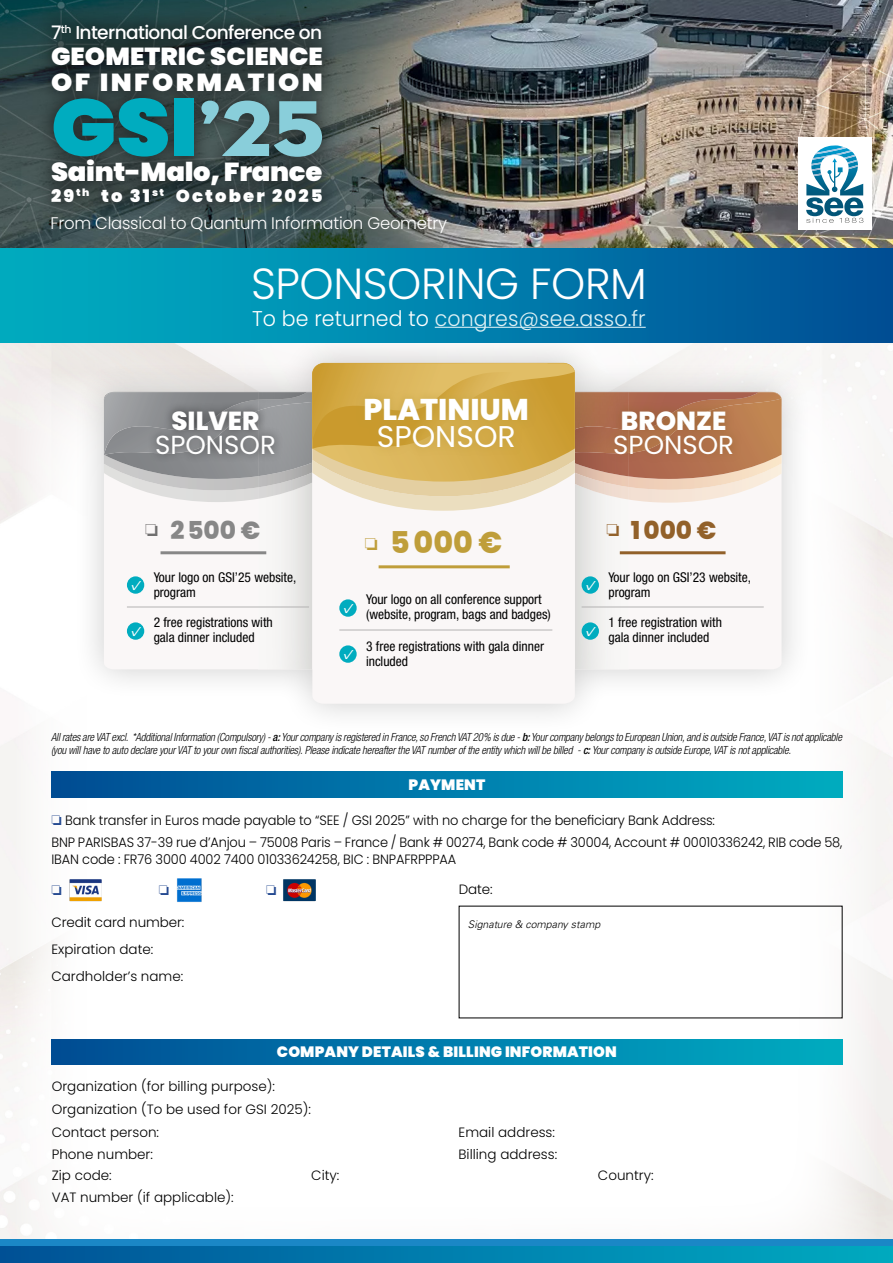
<style>
.page{position:relative;width:893px;height:1263px;background:#fff}
.page>*{position:absolute;margin:0;border:0;box-sizing:border-box;transform-origin:0 0}
.TEXTE_COURANT_COPIE_MAJORS{font:900 80.55px "Poppins";color:#00acbf;scale:1.08 1}
.Txt_2{font:300 43.5px "Poppins";letter-spacing:-.01em;color:#fff}
.Txt_2-2{font:800 30px "Poppins";color:#fff}
.Txt_2-3{font:30px "Poppins";color:#fff}
.Txt_2-4{font:800 30px "Poppins";color:#bf9e3a}
.Txt_2-5{font:26.1px "Poppins";color:#fff}
.Txt_2-6{font:800 26.1px "Poppins";color:#fff}
.TEXTE_COURANT_COPIE_MAJORS-2{font:900 25.95px "Poppins";letter-spacing:-.01em;color:#fff;scale:1.05 1}
.Txt_2-7{font:800 24.75px "Poppins";color:#878787}
.Txt_2-8{font:800 24.75px "Poppins";color:#92612a}
.TEXTE_COURANT_COPIE_MAJORS-3{font:900 24.6px/25.8px "Poppins";letter-spacing:.005em;color:#fff;scale:1.05 1}
.Txt_2-9{font:300 21.3px "Poppins";letter-spacing:.005em;color:#ddf0f4;scale:.96 1}
.TEXTE_COURANT_COPIE_MAJORS-4{font:500 18.6px "Poppins";letter-spacing:-.035em;color:#fff}
.TEXTE_COURANT_COPIE_MAJORS-5{font:900 17.4px "Poppins";letter-spacing:.12em;color:#fff}
.t1{font:300 16.8px "Poppins";letter-spacing:-.015em;color:#fff}
.t2{font:900 15px "Poppins";letter-spacing:.01em;color:#fff}
.Txt_2-10{font:condensed 13.5px "Helvetica Neue LT Std";color:#000}
.Txt_2-11{font:300 13.5px/16.5px "Poppins";letter-spacing:-.01em;color:#000;scale:.96 1}
.Txt_2-12{font:300 13.5px "Poppins";letter-spacing:-.01em;color:#000}
.Txt_2-13{font:italic 300 12.15px "Antenna";color:#fff;scale:1.3 1}
.Txt_2-14{font:italic 300 condensed 11.25px/13.5px "Helvetica Neue LT Std";letter-spacing:-.015em;color:#000;scale:.96 1}
.Txt_2-15{font:italic 300 10.5px "Univers LT Std";color:#000}
.s1{font-family:"Neutra Disp Titling";font-weight:400;color:#89ceda}
.s2{color:#fff}
.s3{font-weight:500}
.s4{color:#254a91}
</style>
<div class="page">
<svg style="left:0;top:342px;width:893px;height:141px;fill:#f7f6f5"></svg>
<div style="left:72px;top:331px;width:741px;height:404px;background:#000;opacity:.2"></div>
<svg style="left:629px;top:503px;width:153px;height:166px"></svg>
<svg style="left:629px;top:392px;width:153px;height:111px;background:#d3a98e"></svg>
<svg style="left:104px;top:502px;width:154px;height:167px"></svg>
<svg style="left:104px;top:392px;width:154px;height:110px;background:#b0b1b2"></svg>
<img style="left:575px;top:500px;width:54px;height:169px">
<img style="left:575px;top:487px;width:54px;height:13px">
<img style="left:575px;top:476px;width:54px;height:11px">
<img style="left:575px;top:453px;width:54px;height:23px">
<img style="left:575px;top:430px;width:31px;height:23px">
<img style="left:575px;top:392px;width:54px;height:38px">
<img style="left:258px;top:499px;width:54px;height:170px">
<img style="left:258px;top:487px;width:54px;height:12px">
<img style="left:258px;top:476px;width:54px;height:11px">
<img style="left:258px;top:411px;width:54px;height:65px">
<img style="left:258px;top:392px;width:54px;height:19px">
<img style="left:258px;top:392px;width:49px;height:8px">
<svg style="left:312px;top:511px;width:263px;height:193px"></svg>
<svg style="left:312px;top:363px;width:263px;height:148px;background:#dec07a"></svg>
<div style="left:51px;top:1039px;width:791px;height:26px;background:linear-gradient(to right,#004d95,#00adc2)"></div>
<div style="left:51px;top:772px;width:791px;height:25px;background:linear-gradient(to right,#004d95,#00adc2)"></div>
<img style="left:69px;top:879px;width:33px;height:23px">
<img style="left:283px;top:879px;width:32px;height:23px">
<img style="left:177px;top:878px;width:25px;height:24px">
<div style="left:0;top:0;width:893px;height:342px;background:#00599a"></div>
<img style="left:670px;top:0;width:223px;height:248px">
<img style="left:0;top:0;width:670px;height:342px">
<hr style="left:435px;top:327px;width:211px;height:1px;background:#ddf0f4">
<div style="left:356px;top:389px;width:181px;height:68px;background:#bf9e3a;opacity:.75"></div>
<div style="left:147px;top:402px;width:137px;height:62px;background:#000;opacity:.55"></div>
<div style="left:606px;top:402px;width:136px;height:62px;background:#92612a;opacity:.75"></div>
<hr style="left:379px;top:565px;width:131px;height:3px;background:#bf9e3a">
<hr style="left:339px;top:630px;width:213px;height:1px;background:#b3b2b2">
<hr style="left:127px;top:607px;width:182px;height:1px;background:#b3b2b2">
<hr style="left:582px;top:607px;width:182px;height:1px;background:#b3b2b2">
<div style="left:339px;top:599px;width:18px;height:18px;background:#00acbf;border-radius:50%"></div>
<div style="left:127px;top:576px;width:17px;height:18px;background:#00acbf;border-radius:50%"></div>
<div style="left:582px;top:576px;width:17px;height:18px;background:#00acbf;border-radius:50%"></div>
<div style="left:339px;top:645px;width:18px;height:18px;background:#00acbf;border-radius:50%"></div>
<div style="left:127px;top:622px;width:17px;height:18px;background:#00acbf;border-radius:50%"></div>
<div style="left:582px;top:622px;width:17px;height:18px;background:#00acbf;border-radius:50%"></div>
<hr style="left:161px;top:551px;width:105px;height:3px;background:#878787">
<hr style="left:620px;top:551px;width:105px;height:3px;background:#92612a">
<div style="left:0;top:1239px;width:893px;height:24px;background:#1a87c6"></div>
<div style="left:0;top:1246px;width:893px;height:17px;background:linear-gradient(to right,#005298,#00abc2)"></div>
<div style="left:798px;top:137px;width:73px;height:93px;background:#fff"></div>
<svg style="left:806px;top:145px;width:57px;height:78px"></svg>
<div style="left:35px;top:8px;width:304px;height:211px;background:#000;opacity:.5"></div>
<svg style="left:146px;top:524px;width:11px;height:12px"></svg>
<svg style="left:365px;top:538px;width:12px;height:12px"></svg>
<svg style="left:607px;top:524px;width:12px;height:12px"></svg>
<p class="TEXTE_COURANT_COPIE_MAJORS-4" style="left:51px;top:22px;width:273px">7<sup>th</sup> International Conference on</p>
<p class="TEXTE_COURANT_COPIE_MAJORS-3" style="left:51px;top:43px;width:260px">GEOMETRIC SCIENCE<br>OF INFORMATION</p>
<p class="TEXTE_COURANT_COPIE_MAJORS" style="left:51px;top:81px;width:255px">GSI<span class="s1">’25</span></p>
<p class="TEXTE_COURANT_COPIE_MAJORS-2" style="left:51px;top:157px;width:260px">Saint-Malo, France</p>
<p class="TEXTE_COURANT_COPIE_MAJORS-5" style="left:51px;top:185px;width:273px">29<sup>th</sup> to 31<sup>st</sup> October 2025</p>
<p class="t1" style="left:51px;top:213px;width:398px">From Classical to Quantum Information Geometry</p>
<p class="Txt_2" style="left:251px;top:258px;width:397px">SPONSORING FORM</p>
<p class="Txt_2-9" style="left:252px;top:306px;width:411px"><span class="s2">To be returned to</span> congres@see.asso.fr</p>
<p class="Txt_2-6" style="left:171px;top:406px;width:89px">SILVER</p>
<p class="Txt_2-5" style="left:155px;top:429px;width:122px">SPONSOR</p>
<p class="Txt_2-2" style="left:364px;top:392px;width:167px">PLATINIUM</p>
<p class="Txt_2-3" style="left:377px;top:419px;width:141px">SPONSOR</p>
<p class="Txt_2-6" style="left:621px;top:406px;width:107px">BRONZE</p>
<p class="Txt_2-5" style="left:613px;top:429px;width:122px">SPONSOR</p>
<p class="Txt_2-7" style="left:170px;top:516px;width:92px">2500 €</p>
<p class="Txt_2-8" style="left:631px;top:516px;width:87px">1000 €</p>
<p class="Txt_2-4" style="left:390px;top:525px;width:114px">5000 €</p>
<p class="Txt_2-10" style="left:154px;top:569px;width:144px">Your logo on GSI’25 website,</p>
<p class="Txt_2-10" style="left:154px;top:584px;width:44px">program</p>
<p class="Txt_2-10" style="left:154px;top:614px;width:121px">2 free registrations with</p>
<p class="Txt_2-10" style="left:154px;top:629px;width:102px">gala dinner included</p>
<p class="Txt_2-13" style="left:130px;top:578px;width:12px">√</p>
<p class="Txt_2-13" style="left:584px;top:578px;width:12px">√</p>
<p class="Txt_2-10" style="left:366px;top:591px;width:177px">Your logo on all conference support</p>
<p class="Txt_2-10" style="left:366px;top:606px;width:186px">(website, program, bags and badges)</p>
<p class="Txt_2-10" style="left:366px;top:638px;width:179px">3 free registrations with gala dinner</p>
<p class="Txt_2-10" style="left:366px;top:653px;width:43px">included</p>
<p class="Txt_2-13" style="left:342px;top:601px;width:12px">√</p>
<p class="Txt_2-13" style="left:130px;top:624px;width:12px">√</p>
<p class="Txt_2-13" style="left:584px;top:624px;width:12px">√</p>
<p class="Txt_2-13" style="left:342px;top:647px;width:12px">√</p>
<p class="Txt_2-10" style="left:608px;top:569px;width:144px">Your logo on GSI’23 website,</p>
<p class="Txt_2-10" style="left:608px;top:584px;width:44px">program</p>
<p class="Txt_2-10" style="left:608px;top:614px;width:115px">1 free registration with</p>
<p class="Txt_2-10" style="left:608px;top:629px;width:102px">gala dinner included</p>
<p class="Txt_2-14" style="left:51px;top:730px;width:825px">All rates are VAT excl. *Additional Information (Compulsory) - <span class="s3">a:</span> Your company is registered in France, so French VAT 20% is due - <span class="s3">b:</span> Your company belongs to European Union, and is outside France, VAT is not applicable (you will have to auto declare your VAT to your own fiscal authorities). Please indicate hereafter the VAT number of the entity which will be billed - <span class="s3">c:</span> Your company is outside Europe, VAT is not applicable.</p>
<p class="t2" style="left:409px;top:776px;width:78px">PAYMENT</p>
<p class="Txt_2-11" style="left:51px;top:812px;width:693px"><span class="s4">❏</span> Bank transfer in Euros made payable to “SEE / GSI 2025” with no charge for the beneficiary Bank Address:</p>
<p class="Txt_2-11" style="left:51px;top:834px;width:825px">BNP PARISBAS 37-39 rue d’Anjou – 75008 Paris – France / Bank # 00274, Bank code # 30004, Account # 00010336242, RIB code 58,<br>IBAN code : FR76 3000 4002 7400 01033624258, BIC : BNPAFRPPPAA</p>
<p class="Txt_2-12" style="left:51px;top:915px;width:134px">Credit card number:</p>
<p class="Txt_2-12" style="left:51px;top:942px;width:103px">Expiration date:</p>
<p class="Txt_2-12" style="left:51px;top:969px;width:133px">Cardholder’s name:</p>
<p class="Txt_2-12" style="left:459px;top:881px;width:35px">Date:</p>
<p class="Txt_2-15" style="left:468px;top:918px;width:134px">Signature &amp; company stamp</p>
<p class="t2" style="left:277px;top:1043px;width:342px">COMPANY DETAILS &amp; BILLING INFORMATION</p>
<p class="Txt_2-12" style="left:52px;top:1078px;width:225px">Organization (for billing purpose):</p>
<p class="Txt_2-12" style="left:52px;top:1101px;width:261px">Organization (To be used for GSI 2025):</p>
<p class="Txt_2-12" style="left:52px;top:1124px;width:109px">Contact person:</p>
<p class="Txt_2-12" style="left:52px;top:1146px;width:103px">Phone number:</p>
<p class="Txt_2-12" style="left:459px;top:1124px;width:98px">Email address:</p>
<p class="Txt_2-12" style="left:459px;top:1146px;width:100px">Billing address:</p>
<p class="Txt_2-12" style="left:52px;top:1168px;width:61px">Zip code:</p>
<p class="Txt_2-12" style="left:311px;top:1168px;width:30px">City:</p>
<p class="Txt_2-12" style="left:598px;top:1168px;width:57px">Country:</p>
<p class="Txt_2-12" style="left:52px;top:1190px;width:183px">VAT number (if applicable):</p>
</div>
